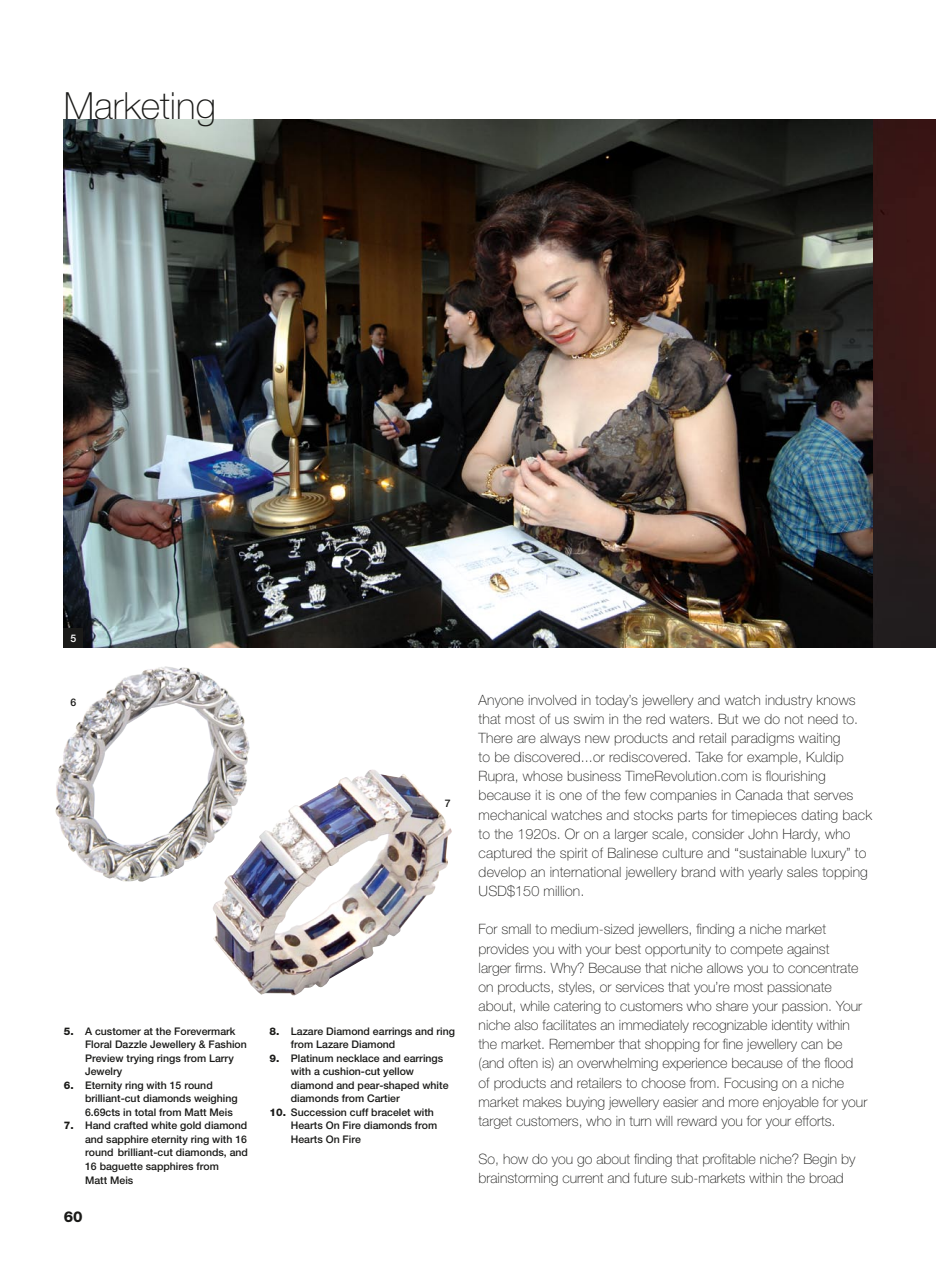
<style>
.page{position:relative;width:936px;height:1276px;background:#fff}
.page>*{position:absolute;margin:0;border:0;box-sizing:border-box;transform-origin:0 0}
.t1{font:100 37.5px "Helvetica Neue";color:#1a1a18}
.t2{font:800 15px "Helvetica Neue";color:#1a1a18}
.bodytext{font:100 14.25px/19.2px "Helvetica Neue";color:#1a1a18}
.bodytext-2{font:500 10.5px/13.5px "Helvetica Neue";color:#1a1a18}
.bodytext-3{font:500 10.5px "Helvetica Neue";color:#fff}
.s1{font-weight:800}
</style>
<div class="page">
<img style="left:64px;top:119px;width:871px;height:528px">
<div style="left:64px;top:628px;width:19px;height:19px;background:#1a1a18"></div>
<img style="left:55px;top:666px;width:195px;height:215px">
<img style="left:212px;top:769px;width:240px;height:226px">
<p class="t1" style="left:64px;top:84px;width:153px">Marketing</p>
<p class="bodytext-3" style="left:70px;top:632px;width:7px">5</p>
<p class="bodytext-2" style="left:70px;top:696px;width:7px">6</p>
<p class="bodytext-2" style="left:445px;top:796px;width:7px">7</p>
<p class="bodytext-2" style="left:85px;top:1024px;width:163px;text-indent:-21px"><span class="s1">5.</span> A customer at the Forevermark<br>Floral Dazzle Jewellery &amp; Fashion</p>
<p class="bodytext-2" style="left:85px;top:1051px;width:150px">Preview trying rings from Larry<br>Jewelry</p>
<p class="bodytext-2" style="left:85px;top:1078px;width:154px;text-indent:-21px"><span class="s1">6.</span> Eternity ring with 15 round brilliant-cut diamonds weighing</p>
<p class="bodytext-2" style="left:85px;top:1105px;width:149px">6.69cts in total from Matt Meis</p>
<p class="bodytext-2" style="left:85px;top:1119px;width:164px;text-align:justify;text-indent:-21px"><span class="s1">7.</span> Hand crafted white gold diamond and sapphire eternity ring with 16 round brilliant-cut diamonds, and</p>
<p class="bodytext-2" style="left:85px;top:1159px;width:135px">16 baguette sapphires from</p>
<p class="bodytext-2" style="left:85px;top:1173px;width:50px">Matt Meis</p>
<p class="t2" style="left:64px;top:1207px;width:20px">60</p>
<p class="bodytext-2" style="left:291px;top:1024px;width:165px;text-indent:-21px"><span class="s1">8.</span> Lazare Diamond earrings and ring from Lazare Diamond</p>
<p class="bodytext-2" style="left:291px;top:1051px;width:159px;text-indent:-21px"><span class="s1">9.</span> Platinum necklace and earrings with a cushion-cut yellow diamond and pear-shaped white diamonds from Cartier</p>
<p class="bodytext-2" style="left:291px;top:1105px;width:148px;text-indent:-21px"><span class="s1">10.</span> Succession cuff bracelet with<br>Hearts On Fire diamonds from<br>Hearts On Fire</p>
<p class="bodytext" style="left:478px;top:690px;width:395px">Anyone involved in today’s jewellery and watch industry knows that most of us swim in the red waters. But we do not need to.<br>There are always new products and retail paradigms waiting<br>to be discovered...or rediscovered. Take for example, Kuldip Rupra, whose business TimeRevolution.com is flourishing because it is one of the few companies in Canada that serves mechanical watches and stocks parts for timepieces dating back to the 1920s. Or on a larger scale, consider John Hardy, who captured the spirit of Balinese culture and “sustainable luxury” to develop an international jewellery brand with yearly sales topping USD$150 million.</p>
<p class="bodytext" style="left:478px;top:919px;width:390px">For small to medium-sized jewellers, finding a niche market provides you with your best opportunity to compete against<br>larger firms. Why? Because that niche allows you to concentrate on products, styles, or services that you’re most passionate about, while catering to customers who share your passion. Your niche also facilitates an immediately recognizable identity within the market. Remember that shopping for fine jewellery can be (and often is) an overwhelming experience because of the flood of products and retailers to choose from. Focusing on a niche market makes buying jewellery easier and more enjoyable for your target customers, who in turn will reward you for your efforts.</p>
<p class="bodytext" style="left:478px;top:1149px;width:378px">So, how do you go about finding that profitable niche? Begin by brainstorming current and future sub-markets within the broad</p>
</div>
